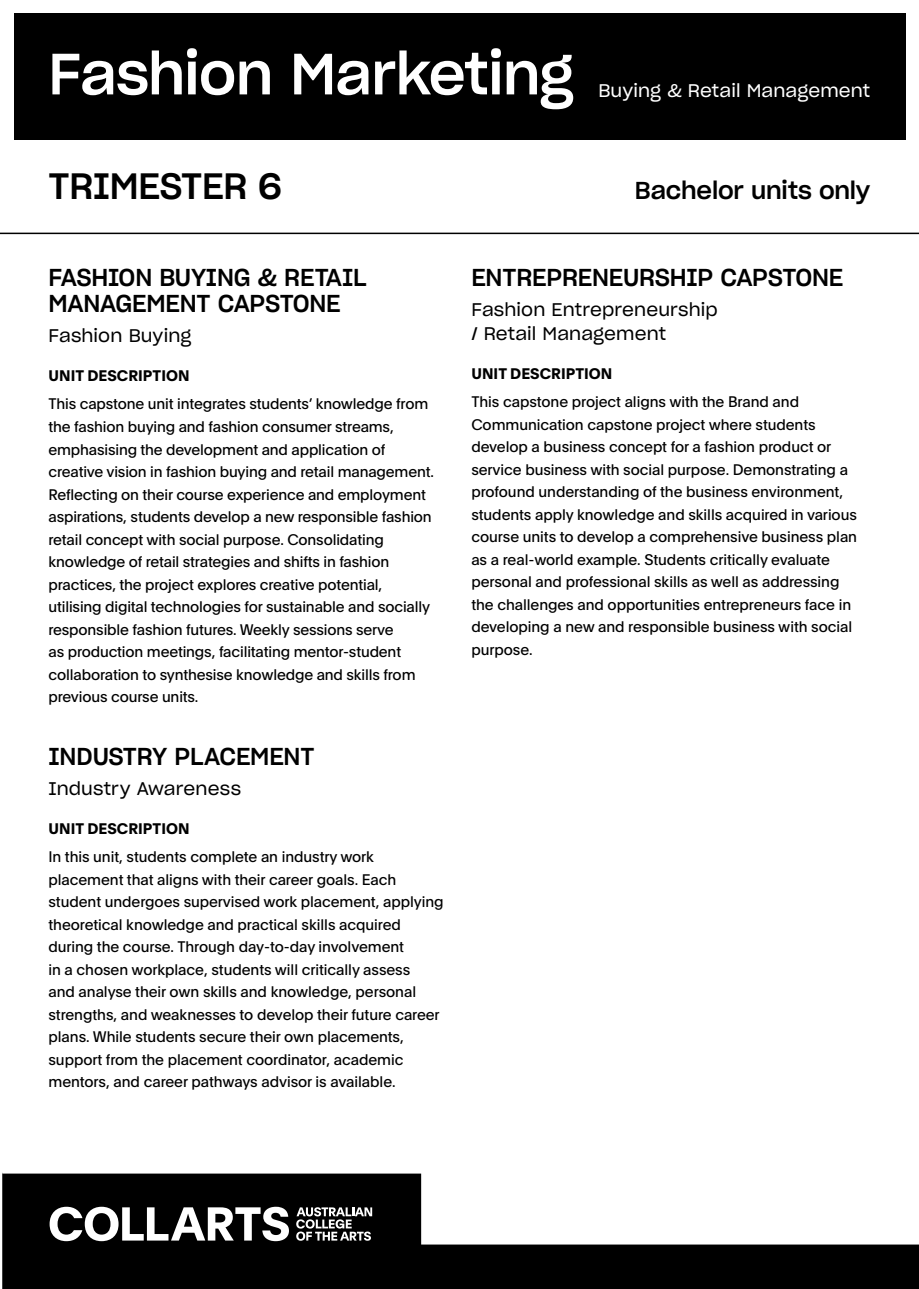
<style>
.page{position:relative;width:919px;height:1289px;background:#fff}
.page>*{position:absolute;margin:0;border:0;box-sizing:border-box;transform-origin:0 0}
.t1{font:57px "Sharp Grotesk Medium 20";letter-spacing:-.005em;color:#fff}
.t2{font:36px "Sharp Grotesk Medium 20";letter-spacing:-.005em;color:#000}
.t3{font:24px/26.4px "Sharp Grotesk Medium 20";letter-spacing:-.005em;color:#000}
.t4{font:18px/24px "Sharp Grotesk Book 20";letter-spacing:.01em;color:#000}
.t5{font:18px "Sharp Grotesk Book 20";letter-spacing:.005em;color:#fff}
.t6{font:15px/22.5px "Plain";letter-spacing:-.005em;color:#000}
.t7{font:700 15px "Plain";letter-spacing:.005em;color:#000}
</style>
<div class="page">
<hr style="left:0;top:233px;width:918px;height:1px;background:#000">
<div style="left:2px;top:1244px;width:916px;height:44px;background:#000"></div>
<div style="left:2px;top:1172px;width:420px;height:72px;background:#000"></div>
<svg style="left:50px;top:1206px;width:239px;height:35px"></svg>
<svg style="left:296px;top:1207px;width:76px;height:33px"></svg>
<div style="left:14px;top:14px;width:891px;height:126px;background:#000"></div>
<h1 class="t1" style="left:48px;top:26px;width:526px">Fashion Marketing</h1>
<p class="t5" style="left:598px;top:76px;width:273px">Buying &amp; Retail Management</p>
<h2 class="t2" style="left:48px;top:156px;width:235px">TRIMESTER 6</h2>
<h3 class="t3" style="left:634px;top:176px;width:237px">Bachelor units only</h3>
<h3 class="t3" style="left:48px;top:262px;width:320px">FASHION BUYING &amp; RETAIL<br>MANAGEMENT CAPSTONE</h3>
<p class="t4" style="left:48px;top:322px;width:144px">Fashion Buying</p>
<p class="t7" style="left:49px;top:365px;width:142px">UNIT DESCRIPTION</p>
<p class="t6" style="left:48px;top:392px;width:387px">This capstone unit integrates students’ knowledge from the fashion buying and fashion consumer streams, emphasising the development and application of creative vision in fashion buying and retail management.<br>Reflecting on their course experience and employment aspirations, students develop a new responsible fashion retail concept with social purpose. Consolidating knowledge of retail strategies and shifts in fashion practices, the project explores creative potential, utilising digital technologies for sustainable and socially responsible fashion futures. Weekly sessions serve<br>as production meetings, facilitating mentor-student collaboration to synthesise knowledge and skills from previous course units.</p>
<h3 class="t3" style="left:48px;top:741px;width:267px">INDUSTRY PLACEMENT</h3>
<p class="t4" style="left:48px;top:775px;width:194px">Industry Awareness</p>
<p class="t7" style="left:49px;top:817px;width:142px">UNIT DESCRIPTION</p>
<p class="t6" style="left:48px;top:844px;width:396px">In this unit, students complete an industry work placement that aligns with their career goals. Each student undergoes supervised work placement, applying theoretical knowledge and practical skills acquired during the course. Through day-to-day involvement<br>in a chosen workplace, students will critically assess<br>and analyse their own skills and knowledge, personal strengths, and weaknesses to develop their future career plans. While students secure their own placements, support from the placement coordinator, academic mentors, and career pathways advisor is available.</p>
<h3 class="t3" style="left:471px;top:262px;width:373px">ENTREPRENEURSHIP CAPSTONE</h3>
<p class="t4" style="left:471px;top:296px;width:248px">Fashion Entrepreneurship / Retail Management</p>
<p class="t7" style="left:471px;top:362px;width:142px">UNIT DESCRIPTION</p>
<p class="t6" style="left:471px;top:390px;width:387px">This capstone project aligns with the Brand and Communication capstone project where students develop a business concept for a fashion product or service business with social purpose. Demonstrating a profound understanding of the business environment, students apply knowledge and skills acquired in various course units to develop a comprehensive business plan as a real-world example. Students critically evaluate personal and professional skills as well as addressing the challenges and opportunities entrepreneurs face in developing a new and responsible business with social purpose.</p>
</div>
